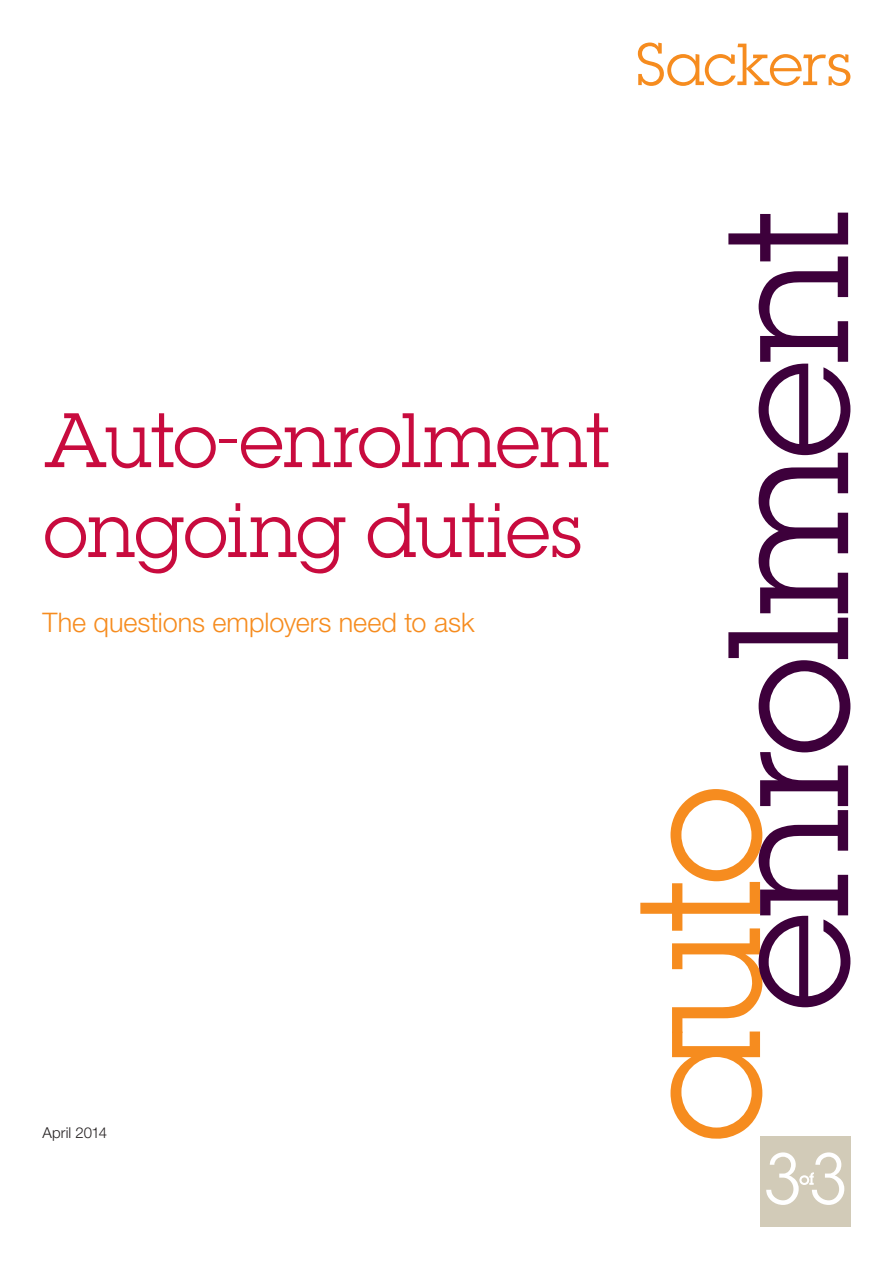
<style>
.page{position:relative;width:893px;height:1263px;background:#fff}
.page>*{position:absolute;margin:0;border:0;box-sizing:border-box;transform-origin:0 0}
.t1{font:69px/89.8px "Lubalin";letter-spacing:-.04em;color:#c80b3e}
.t2{font:300 27px "Helvetica Neue LT Std";letter-spacing:-.005em;color:#f68c1f}
.t3{font:300 15px "Helvetica Neue LT Std";letter-spacing:.005em;color:#231f20}
</style>
<div class="page">
<svg style="left:638px;top:43px;width:212px;height:43px"></svg>
<div style="left:760px;top:1136px;width:90px;height:90px;background:#d2cbb8"></div>
<svg style="left:640px;top:213px;width:210px;height:926px"></svg>
<svg style="left:766px;top:1152px;width:78px;height:53px"></svg>
<h1 class="t1" style="left:43px;top:395px;width:569px">Auto-enrolment ongoing duties</h1>
<p class="t2" style="left:43px;top:606px;width:433px">The questions employers need to ask</p>
<p class="t3" style="left:43px;top:1124px;width:66px">April 2014</p>
</div>
